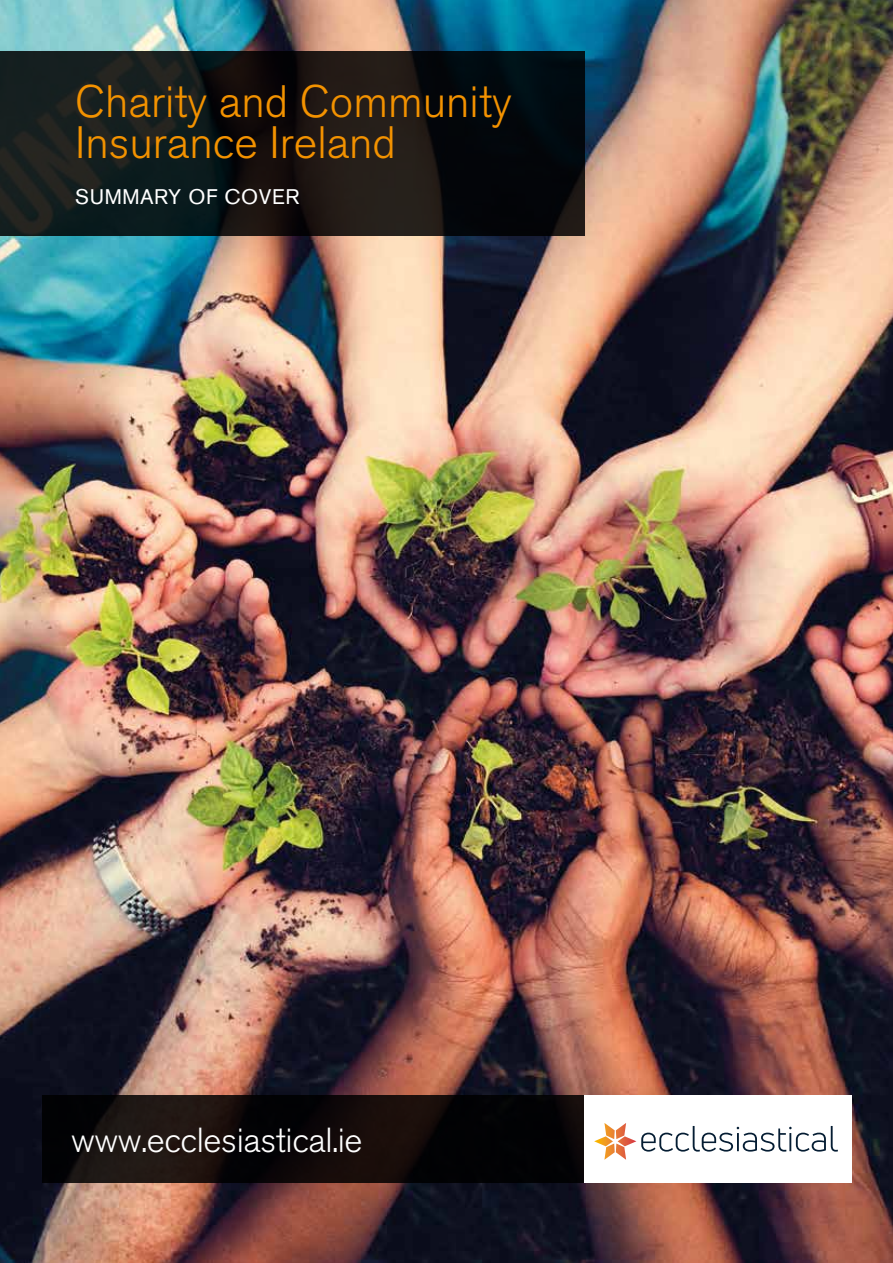
<style>
.page{position:relative;width:893px;height:1263px;background:#fff}
.page>*{position:absolute;margin:0;border:0;box-sizing:border-box;transform-origin:0 0}
.t1{font:300 45px/40.5px "Akzidenz Grotesk BQ";color:#f39200}
.t2{font:300 34.5px "Akzidenz Grotesk BQ";letter-spacing:-.01em;color:#fff}
.t3{font:21px "Akzidenz Grotesk BQ";letter-spacing:.03em;color:#fff}
</style>
<div class="page">
<img style="left:0;top:0;width:893px;height:1263px">
<svg style="left:0;top:51px;width:584px;height:185px;background:#121515"></svg>
<svg style="left:42px;top:1095px;width:542px;height:88px;background:#0e0909"></svg>
<div style="left:584px;top:1095px;width:267px;height:88px;background:#fff"></div>
<svg style="left:594px;top:1123px;width:244px;height:37px"></svg>
<p class="t1" style="left:75px;top:82px;width:438px">Charity and Community<br>Insurance Ireland</p>
<p class="t3" style="left:75px;top:184px;width:226px">SUMMARY OF COVER</p>
<p class="t2" style="left:71px;top:1120px;width:293px">www.ecclesiastical.ie</p>
</div>
